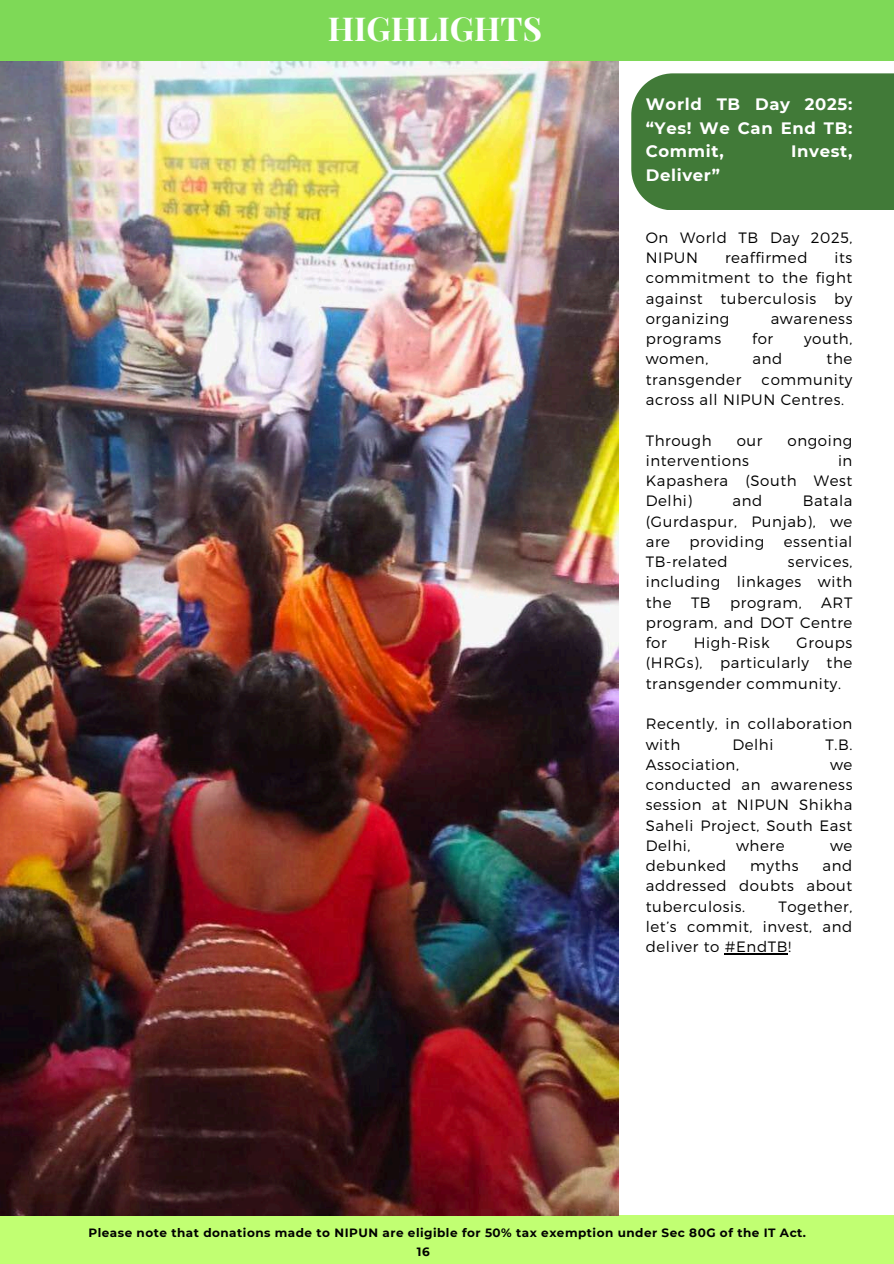
<style>
.page{position:relative;width:894px;height:1264px;background:#fff}
.page>*{position:absolute;margin:0;border:0;box-sizing:border-box;transform-origin:0 0}
.t1{font:700 33px "Playfair Display";color:#fff}
.t2{font:700 16.5px/23.7px "Montserrat";letter-spacing:.04em;color:#fff;text-align:justify}
.t3{font:300 15px/20.2px "Montserrat";letter-spacing:.04em;color:#000;text-align:justify}
.t4{font:700 12px/18.9px "Montserrat";letter-spacing:.04em;color:#000}
</style>
<div class="page">
<div style="left:0;top:0;width:893px;height:61px;background:#7ed957"></div>
<div style="left:0;top:1214px;width:893px;height:49px;background:#c1ff72"></div>
<div style="left:631px;top:73px;width:262px;height:137px;background:#417a38"></div>
<img style="left:0;top:61px;width:618px;height:1154px">
<hr style="left:724px;top:953px;width:63px;height:1px;background:#000">
<h1 class="t1" style="left:328px;top:5px;width:216px">HIGHLIGHTS</h1>
<p class="t2" style="left:645px;top:92px;width:208px">World TB Day 2025: “Yes! We Can End TB:<br>Commit,</p>
<p class="t2" style="left:790px;top:139px;width:63px">Invest,</p>
<p class="t2" style="left:645px;top:163px;width:76px">Deliver”</p>
<p class="t3" style="left:645px;top:227px;width:208px">On World TB Day 2025,<br>NIPUN</p>
<p class="t3" style="left:724px;top:247px;width:84px">reaffirmed</p>
<p class="t3" style="left:645px;top:247px;width:208px;text-indent:189px">its commitment to the fight against tuberculosis by organizing</p>
<p class="t3" style="left:770px;top:308px;width:83px">awareness</p>
<p class="t3" style="left:645px;top:328px;width:77px">programs</p>
<p class="t3" style="left:752px;top:328px;width:22px">for</p>
<p class="t3" style="left:804px;top:328px;width:50px">youth,</p>
<p class="t3" style="left:645px;top:348px;width:64px">women,</p>
<p class="t3" style="left:752px;top:348px;width:31px">and</p>
<p class="t3" style="left:826px;top:348px;width:27px">the</p>
<p class="t3" style="left:645px;top:368px;width:97px">transgender</p>
<p class="t3" style="left:645px;top:368px;width:208px;text-indent:116px">community across all NIPUN Centres.</p>
<p class="t3" style="left:645px;top:429px;width:67px">Through</p>
<p class="t3" style="left:736px;top:429px;width:27px">our</p>
<p class="t3" style="left:787px;top:429px;width:66px">ongoing</p>
<p class="t3" style="left:645px;top:449px;width:105px">interventions</p>
<p class="t3" style="left:645px;top:449px;width:208px;text-indent:192px">in Kapashera (South West Delhi)</p>
<p class="t3" style="left:645px;top:490px;width:208px;text-indent:157px">Batala (Gurdaspur, Punjab), we are</p>
<p class="t3" style="left:732px;top:490px;width:31px">and</p>
<p class="t3" style="left:689px;top:530px;width:76px">providing</p>
<p class="t3" style="left:783px;top:530px;width:70px">essential</p>
<p class="t3" style="left:645px;top:551px;width:84px">TB-related</p>
<p class="t3" style="left:645px;top:551px;width:208px;text-indent:142px">services, including linkages with the</p>
<p class="t3" style="left:645px;top:591px;width:208px;text-indent:175px">ART program, and DOT Centre for</p>
<p class="t3" style="left:690px;top:591px;width:21px">TB</p>
<p class="t3" style="left:730px;top:591px;width:73px">program,</p>
<p class="t3" style="left:693px;top:632px;width:77px">High-Risk</p>
<p class="t3" style="left:645px;top:632px;width:208px;text-indent:151px">Groups (HRGs), particularly the transgender community.</p>
<p class="t3" style="left:645px;top:713px;width:208px">Recently, in collaboration with</p>
<p class="t3" style="left:732px;top:733px;width:43px">Delhi</p>
<p class="t3" style="left:825px;top:733px;width:28px">T.B.</p>
<p class="t3" style="left:645px;top:753px;width:95px">Association,</p>
<p class="t3" style="left:645px;top:753px;width:208px;text-indent:184px">we conducted an awareness session at NIPUN Shikha Saheli Project, South East Delhi,</p>
<p class="t3" style="left:735px;top:834px;width:50px">where</p>
<p class="t3" style="left:829px;top:834px;width:24px">we</p>
<p class="t3" style="left:645px;top:855px;width:208px;text-indent:177px">and addressed doubts about tuberculosis.</p>
<p class="t3" style="left:645px;top:855px;width:82px">debunked</p>
<p class="t3" style="left:750px;top:855px;width:50px">myths</p>
<p class="t3" style="left:645px;top:895px;width:208px;text-indent:133px">Together, let’s commit, invest, and deliver to #EndTB!</p>
<p class="t4" style="left:417px;top:1222px;width:390px;text-indent:-328px">Please note that donations made to NIPUN are eligible for 50% tax exemption under Sec 80G of the IT Act.<br>16</p>
</div>
